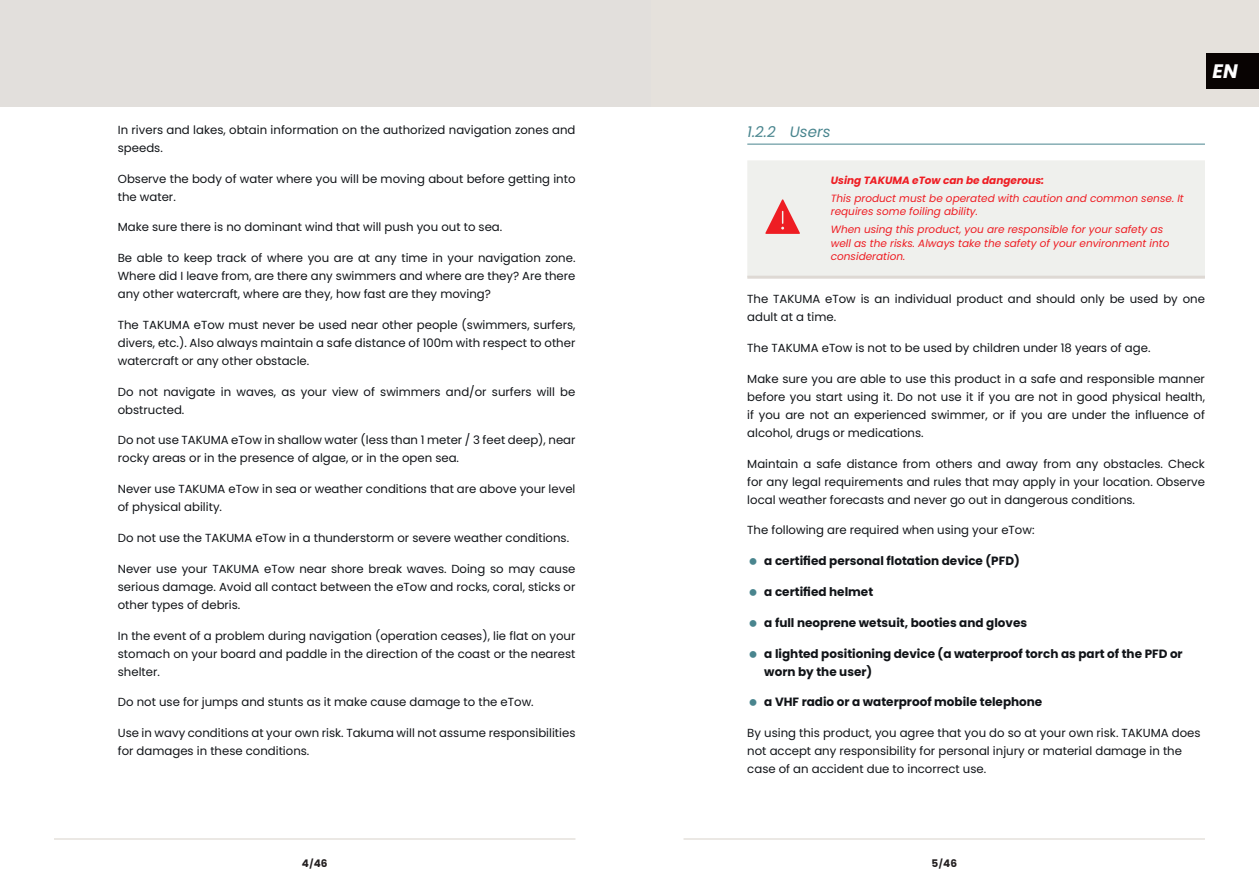
<style>
.page{position:relative;width:1259px;height:893px;background:#fff}
.page>*{position:absolute;margin:0;border:0;box-sizing:border-box;transform-origin:0 0}
.t1{font:italic 700 19.5px "Poppins";color:#fff}
.t2{font:italic 15px "Poppins";color:#49858e}
.t3{font:700 12px/18px "Poppins";color:#111418}
.Texte_courant_8_pt{font:11.7px/18px "Poppins";color:#111418}
.texte_courant_tablea{font:italic 10.5px/13.5px "Poppins";color:#ee1d23}
.texte_courant_tablea-2{font:italic 700 10.5px "Poppins";color:#ee1d23}
.t4{font:700 10.5px "Poppins";color:#231f20}
.s1{font-size:9px}
</style>
<div class="page">
<hr style="left:683px;top:838px;width:522px;height:2px;background:#e5e1dc">
<div style="left:608px;top:0;width:651px;height:107px;background:#e5e1dc"></div>
<div style="left:1205px;top:54px;width:54px;height:35px;background:#080302"></div>
<hr style="left:54px;top:838px;width:521px;height:2px;background:#e5e1dc">
<div style="left:0;top:0;width:651px;height:107px;background:#e2dfdc"></div>
<hr style="left:747px;top:144px;width:458px;height:1px;background:#49858e">
<div style="left:747px;top:160px;width:458px;height:116px;background:#eff0ed"></div>
<hr style="left:747px;top:276px;width:71px;height:3px;background:#ded9d4">
<hr style="left:818px;top:276px;width:387px;height:3px;background:#ded9d4">
<svg style="left:765px;top:199px;width:35px;height:35px"></svg>
<p class="Texte_courant_8_pt" style="left:118px;top:121px;width:459px">In rivers and lakes, obtain information on the authorized navigation zones and speeds.</p>
<p class="Texte_courant_8_pt" style="left:118px;top:170px;width:459px">Observe the body of water where you will be moving about before getting into the water.</p>
<p class="Texte_courant_8_pt" style="left:118px;top:218px;width:386px">Make sure there is no dominant wind that will push you out to sea.</p>
<p class="Texte_courant_8_pt" style="left:118px;top:249px;width:459px;text-align:justify">Be able to keep track of where you are at any time in your navigation zone.<br>Where did I leave from, are there any swimmers and where are they? Are there any other watercraft, where are they, how fast are they moving?</p>
<p class="Texte_courant_8_pt" style="left:118px;top:316px;width:459px;text-align:justify">The TAKUMA eTow must never be used near other people (swimmers, surfers, divers, etc.). Also always maintain a safe distance of 100m with respect to other watercraft or any other obstacle.</p>
<p class="Texte_courant_8_pt" style="left:118px;top:383px;width:459px">Do not navigate in waves, as your view of swimmers and/or surfers will be obstructed.</p>
<p class="Texte_courant_8_pt" style="left:118px;top:431px;width:459px">Do not use TAKUMA eTow in shallow water (less than 1 meter / 3 feet deep), near rocky areas or in the presence of algae, or in the open sea.</p>
<p class="Texte_courant_8_pt" style="left:118px;top:480px;width:459px">Never use TAKUMA eTow in sea or weather conditions that are above your level of physical ability.</p>
<p class="Texte_courant_8_pt" style="left:118px;top:529px;width:453px">Do not use the TAKUMA eTow in a thunderstorm or severe weather conditions.</p>
<p class="Texte_courant_8_pt" style="left:118px;top:560px;width:459px;text-align:justify">Never use your TAKUMA eTow near shore break waves. Doing so may cause serious damage. Avoid all contact between the eTow and rocks, coral, sticks or other types of debris.</p>
<p class="Texte_courant_8_pt" style="left:118px;top:626px;width:459px;text-align:justify">In the event of a problem during navigation (operation ceases), lie flat on your stomach on your board and paddle in the direction of the coast or the nearest shelter.</p>
<p class="Texte_courant_8_pt" style="left:118px;top:693px;width:417px">Do not use for jumps and stunts as it make cause damage to the eTow.</p>
<p class="Texte_courant_8_pt" style="left:118px;top:724px;width:459px">Use in wavy conditions at your own risk. Takuma will not assume responsibilities for damages in these conditions.</p>
<p class="t4" style="left:302px;top:857px;width:27px">4<span class="s1">/</span>46</p>
<p class="t2" style="left:747px;top:123px;width:85px">1.2.2 Users</p>
<h1 class="t1" style="left:1212px;top:60px;width:27px">EN</h1>
<p class="texte_courant_tablea-2" style="left:831px;top:174px;width:215px">Using TAKUMA eTow can be dangerous:</p>
<p class="texte_courant_tablea" style="left:831px;top:192px;width:354px">This product must be operated with caution and common sense. It requires some foiling ability.</p>
<p class="texte_courant_tablea" style="left:831px;top:223px;width:340px">When using this product, you are responsible for your safety as well as the risks. Always take the safety of your environment into consideration.</p>
<p class="Texte_courant_8_pt" style="left:747px;top:290px;width:459px">The TAKUMA eTow is an individual product and should only be used by one adult at a time.</p>
<p class="Texte_courant_8_pt" style="left:747px;top:339px;width:405px">The TAKUMA eTow is not to be used by children under 18 years of age.</p>
<p class="Texte_courant_8_pt" style="left:747px;top:370px;width:459px;text-align:justify">Make sure you are able to use this product in a safe and responsible manner before you start using it. Do not use it if you are not in good physical health, if you are not an experienced swimmer, or if you are under the influence of alcohol, drugs or medications.</p>
<p class="Texte_courant_8_pt" style="left:747px;top:455px;width:459px;text-align:justify">Maintain a safe distance from others and away from any obstacles. Check for any legal requirements and rules that may apply in your location. Observe local weather forecasts and never go out in dangerous conditions.</p>
<p class="Texte_courant_8_pt" style="left:747px;top:521px;width:289px">The following are required when using your eTow:</p>
<p class="t3" style="left:764px;top:552px;width:257px">a certified personal flotation device (PFD)</p>
<p class="t3" style="left:764px;top:583px;width:110px">a certified helmet</p>
<p class="t3" style="left:764px;top:614px;width:264px">a full neoprene wetsuit, booties and gloves</p>
<p class="t3" style="left:764px;top:644px;width:420px">a lighted positioning device (a waterproof torch as part of the PFD or worn by the user)</p>
<p class="t3" style="left:764px;top:693px;width:279px">a VHF radio or a waterproof mobile telephone</p>
<p class="Texte_courant_8_pt" style="left:747px;top:724px;width:455px">By using this product, you agree that you do so at your own risk. TAKUMA does not accept any responsibility for personal injury or material damage in the case of an accident due to incorrect use.</p>
<p class="t4" style="left:931px;top:857px;width:27px">5<span class="s1">/</span>46</p>
</div>
